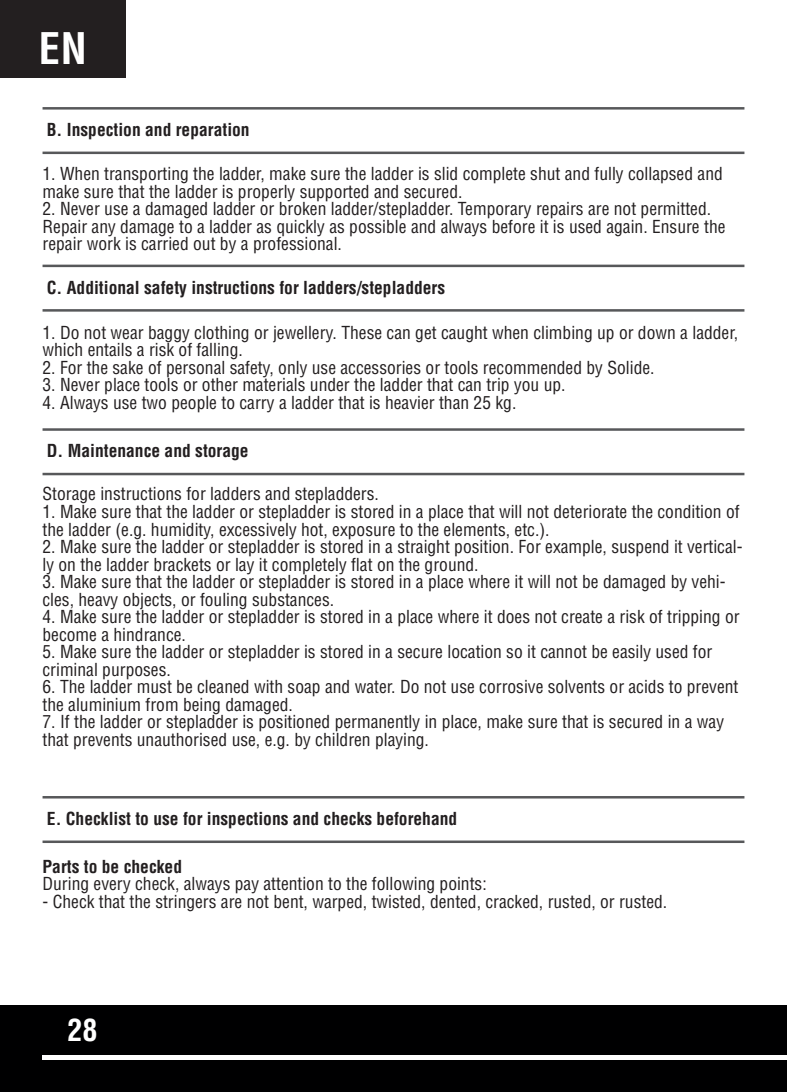
<style>
.page{position:relative;width:787px;height:1092px;background:#fff}
.page>*{position:absolute;margin:0;border:0;box-sizing:border-box;transform-origin:0 0}
.t1{font:700 condensed 42.5px "Helvetica LT Std";color:#fff}
.t2{font:700 condensed 30px "Helvetica LT Std";color:#fff}
.t3{font:condensed 17.5px/17.5px "Helvetica LT Std";color:#231f20}
.t4{font:700 condensed 17.5px "Helvetica LT Std";color:#231f20}
</style>
<div class="page">
<div style="left:0;top:1005px;width:787px;height:86px;background:#000001"></div>
<hr style="left:43px;top:1055px;width:744px;height:4px;background:#fff">
<div style="left:0;top:0;width:126px;height:78px;background:#231f20"></div>
<hr style="left:43px;top:107px;width:701px;height:3px;background:#57585a">
<hr style="left:43px;top:151px;width:701px;height:3px;background:#57585a">
<hr style="left:43px;top:264px;width:701px;height:3px;background:#57585a">
<hr style="left:43px;top:309px;width:701px;height:2px;background:#57585a">
<hr style="left:43px;top:428px;width:701px;height:3px;background:#57585a">
<hr style="left:43px;top:473px;width:701px;height:2px;background:#57585a">
<hr style="left:43px;top:796px;width:701px;height:2px;background:#57585a">
<hr style="left:43px;top:840px;width:701px;height:3px;background:#57585a">
<h1 class="t1" style="left:39px;top:22px;width:50px">EN</h1>
<p class="t4" style="left:47px;top:119px;width:204px">B. Inspection and reparation</p>
<p class="t3" style="left:43px;top:165px;width:681px">1. When transporting the ladder, make sure the ladder is slid complete shut and fully collapsed and make sure that the ladder is properly supported and secured.</p>
<p class="t3" style="left:43px;top:200px;width:684px">2. Never use a damaged ladder or broken ladder/stepladder. Temporary repairs are not permitted.<br>Repair any damage to a ladder as quickly as possible and always before it is used again. Ensure the repair work is carried out by a professional.</p>
<p class="t4" style="left:47px;top:276px;width:400px">C. Additional safety instructions for ladders/stepladders</p>
<p class="t3" style="left:43px;top:323px;width:697px">1. Do not wear baggy clothing or jewellery. These can get caught when climbing up or down a ladder, which entails a risk of falling.</p>
<p class="t3" style="left:43px;top:358px;width:613px">2. For the sake of personal safety, only use accessories or tools recommended by Solide.</p>
<p class="t3" style="left:43px;top:376px;width:524px">3. Never place tools or other materials under the ladder that can trip you up.</p>
<p class="t3" style="left:43px;top:393px;width:475px">4. Always use two people to carry a ladder that is heavier than 25 kg.</p>
<p class="t4" style="left:47px;top:440px;width:203px">D. Maintenance and storage</p>
<p class="t3" style="left:43px;top:485px;width:338px">Storage instructions for ladders and stepladders.</p>
<p class="t3" style="left:43px;top:502px;width:698px">1. Make sure that the ladder or stepladder is stored in a place that will not deteriorate the condition of the ladder (e.g. humidity, excessively hot, exposure to the elements, etc.).</p>
<p class="t3" style="left:43px;top:537px;width:701px">2. Make sure the ladder or stepladder is stored in a straight position. For example, suspend it vertical&shy;ly on the ladder brackets or lay it completely flat on the ground.</p>
<p class="t3" style="left:43px;top:572px;width:684px">3. Make sure that the ladder or stepladder is stored in a place where it will not be damaged by vehi&shy;cles, heavy objects, or fouling substances.</p>
<p class="t3" style="left:43px;top:607px;width:698px">4. Make sure the ladder or stepladder is stored in a place where it does not create a risk of tripping or become a hindrance.</p>
<p class="t3" style="left:43px;top:642px;width:671px">5. Make sure the ladder or stepladder is stored in a secure location so it cannot be easily used for criminal purposes.</p>
<p class="t3" style="left:43px;top:677px;width:697px">6. The ladder must be cleaned with soap and water. Do not use corrosive solvents or acids to prevent the aluminium from being damaged.</p>
<p class="t3" style="left:43px;top:712px;width:683px">7. If the ladder or stepladder is positioned permanently in place, make sure that is secured in a way that prevents unauthorised use, e.g. by children playing.</p>
<p class="t4" style="left:47px;top:807px;width:412px">E. Checklist to use for inspections and checks beforehand</p>
<p class="t4" style="left:43px;top:855px;width:141px">Parts to be checked</p>
<p class="t3" style="left:43px;top:874px;width:445px">During every check, always pay attention to the following points:</p>
<p class="t3" style="left:43px;top:892px;width:626px">- Check that the stringers are not bent, warped, twisted, dented, cracked, rusted, or rusted.</p>
<h2 class="t2" style="left:67px;top:1011px;width:32px">28</h2>
</div>
